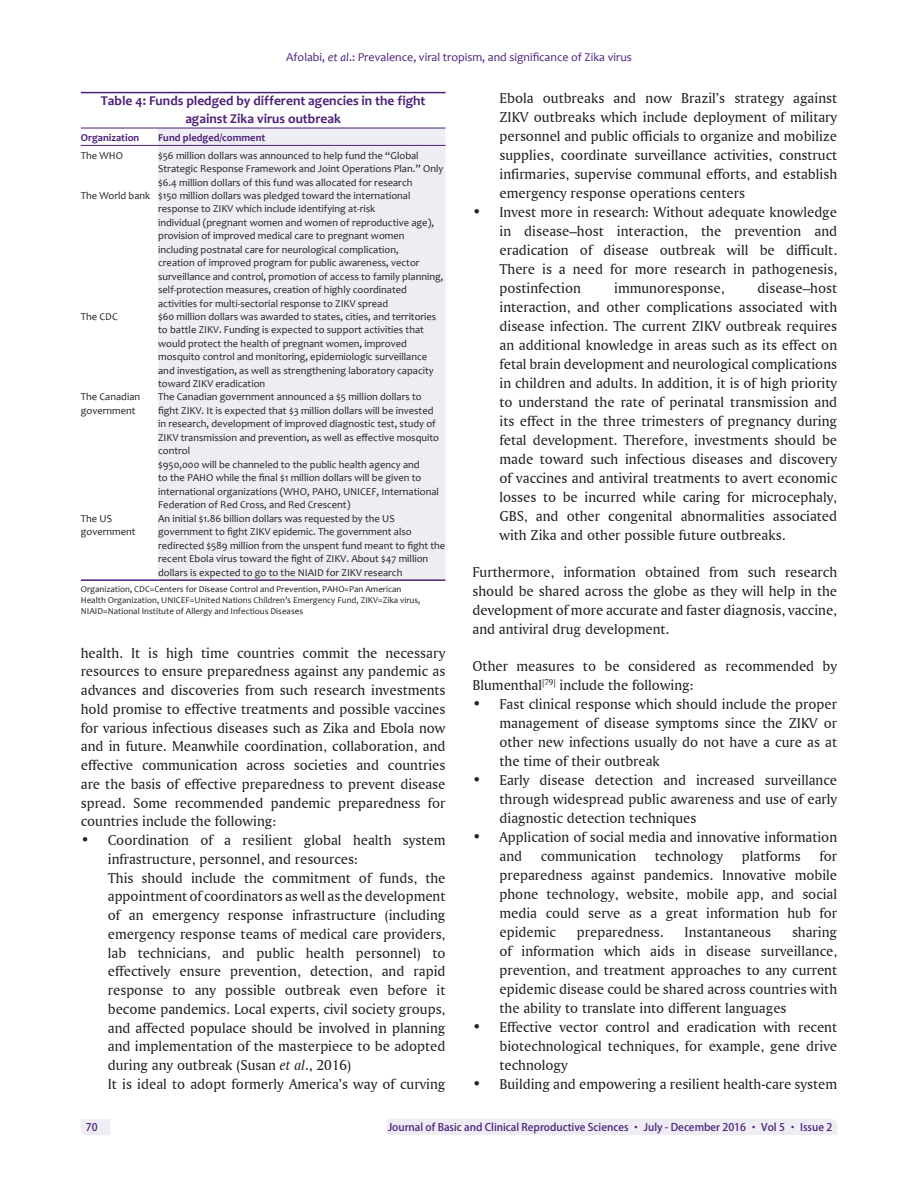
<style>
.page{position:relative;width:918px;height:1188px;background:#fff}
.page>*{position:absolute;margin:0;border:0;box-sizing:border-box;transform-origin:0 0}
.L{font:15px/19px "Amerigo BT Roman A";color:#231f20;text-align:justify}
.LL{font:15px/19px "Amerigo BT Roman A";color:#231f20;text-align:justify}
.TX{font:15px/18.8px "Amerigo BT Roman A";color:#231f20;text-align:justify}
.TT{font:700 13.5px/18px "Candara";color:#4c1f79;text-align:center}
.t1{font:12px "Candara";color:#4c1f79}
.TB{font:10.5px/13.5px "Candara";color:#231f20}
.TBL{font:10.5px/13.5px "Candara";color:#231f20}
.t2{font:10.5px "Adobe Heiti Std";color:#4c1f79}
.TCH{font:700 10.5px "Candara";color:#4c1f79}
.TFN{font:9px/11.2px "Candara";color:#231f20}
.s1{font-style:italic}
.s2{font-family:"Amerigo BT Italic A"}
</style>
<div class="page">
<div style="left:387px;top:1119px;width:450px;height:16px;background:#efedf4"></div>
<svg style="left:81px;top:1119px;width:29px;height:16px"></svg>
<div style="left:158px;top:129px;width:288px;height:450px;background:#efedf4"></div>
<hr style="left:81px;top:579px;width:77px;height:2px;background:#4c1f79">
<hr style="left:158px;top:579px;width:288px;height:2px;background:#4c1f79">
<hr style="left:81px;top:145px;width:77px;height:1px;background:#4c1f79">
<hr style="left:158px;top:145px;width:288px;height:1px;background:#4c1f79">
<hr style="left:81px;top:92px;width:77px;height:1px;background:#4c1f79">
<hr style="left:158px;top:92px;width:288px;height:1px;background:#4c1f79">
<hr style="left:81px;top:128px;width:77px;height:1px;background:#4c1f79">
<hr style="left:158px;top:128px;width:288px;height:1px;background:#4c1f79">
<p class="t1" style="left:286px;top:50px;width:347px">Afolabi, <span class="s1">et al</span>.: Prevalence, viral tropism, and significance of Zika virus</p>
<p class="TT" style="left:101px;top:92px;width:326px">Table 4: Funds pledged by different agencies in the fight against Zika virus outbreak</p>
<p class="TCH" style="left:81px;top:131px;width:60px">Organization</p>
<p class="TCH" style="left:158px;top:131px;width:109px">Fund pledged/comment</p>
<p class="TB" style="left:81px;top:148px;width:44px">The WHO</p>
<p class="TB" style="left:158px;top:148px;width:287px">$56 million dollars was announced to help fund the “Global<br>Strategic Response Framework and Joint Operations Plan.” Only $6.4 million dollars of this fund was allocated for research</p>
<p class="TB" style="left:81px;top:188px;width:71px">The World bank</p>
<p class="TB" style="left:158px;top:188px;width:287px">$150 million dollars was pledged toward the international response to ZIKV which include identifying at‑risk<br>individual (pregnant women and women of reproductive age), provision of improved medical care to pregnant women including postnatal care for neurological complication,<br>creation of improved program for public awareness, vector surveillance and control, promotion of access to family planning, self‑protection measures, creation of highly coordinated activities for multi‑sectorial response to ZIKV spread</p>
<p class="TB" style="left:81px;top:310px;width:39px">The CDC</p>
<p class="TB" style="left:158px;top:310px;width:280px">$60 million dollars was awarded to states, cities, and territories to battle ZIKV. Funding is expected to support activities that would protect the health of pregnant women, improved mosquito control and monitoring, epidemiologic surveillance and investigation, as well as strengthening laboratory capacity toward ZIKV eradication</p>
<p class="TB" style="left:81px;top:390px;width:61px">The Canadian government</p>
<p class="TB" style="left:158px;top:390px;width:282px">The Canadian government announced a $5 million dollars to fight ZIKV. It is expected that $3 million dollars will be invested in research, development of improved diagnostic test, study of ZIKV transmission and prevention, as well as effective mosquito control</p>
<p class="TB" style="left:158px;top:458px;width:282px">$950,000 will be channeled to the public health agency and<br>to the PAHO while the final $1 million dollars will be given to international organizations (WHO, PAHO, UNICEF, International Federation of Red Cross, and Red Crescent)</p>
<p class="TBL" style="left:81px;top:511px;width:56px">The US government</p>
<p class="TBL" style="left:158px;top:511px;width:289px">An initial $1.86 billion dollars was requested by the US government to fight ZIKV epidemic. The government also redirected $589 million from the unspent fund meant to fight the recent Ebola virus toward the fight of ZIKV. About $47 million dollars is expected to go to the NIAID for ZIKV research</p>
<p class="TFN" style="left:81px;top:583px;width:341px">Organization, CDC=Centers for Disease Control and Prevention, PAHO=Pan American<br>Health Organization, UNICEF=United Nations Children’s Emergency Fund, ZIKV=Zika virus,<br>NIAID=National Institute of Allergy and Infectious Diseases</p>
<p class="TX" style="left:81px;top:643px;width:366px">health. It is high time countries commit the necessary resources to ensure preparedness against any pandemic as advances and discoveries from such research investments hold promise to effective treatments and possible vaccines for various infectious diseases such as Zika and Ebola now and in future. Meanwhile coordination, collaboration, and effective communication across societies and countries are the basis of effective preparedness to prevent disease spread. Some recommended pandemic preparedness for countries include the following:</p>
<p class="L" style="left:108px;top:830px;width:339px;text-indent:-27px">• Coordination of a resilient global health system infrastructure, personnel, and resources:</p>
<p class="L" style="left:108px;top:868px;width:339px">This should include the commitment of funds, the appointment of coordinators as well as the development of an emergency response infrastructure (including emergency response teams of medical care providers, lab technicians, and public health personnel) to effectively ensure prevention, detection, and rapid response to any possible outbreak even before it become pandemics. Local experts, civil society groups, and affected populace should be involved in planning and implementation of the masterpiece to be adopted during any outbreak (Susan <span class="s2">et al</span>., 2016)</p>
<p class="L" style="left:108px;top:1074px;width:339px">It is ideal to adopt formerly America’s way of curving</p>
<p class="L" style="left:500px;top:88px;width:339px">Ebola outbreaks and now Brazil’s strategy against ZIKV outbreaks which include deployment of military personnel and public officials to organize and mobilize supplies, coordinate surveillance activities, construct infirmaries, supervise communal efforts, and establish emergency response operations centers</p>
<p class="LL" style="left:500px;top:202px;width:339px;text-indent:-27px">• Invest more in research: Without adequate knowledge in disease–host interaction, the prevention and eradication of disease outbreak will be difficult.<br>There is a need for more research in pathogenesis, postinfection</p>
<p class="LL" style="left:500px;top:278px;width:339px;text-indent:258px">disease–host interaction, and other complications associated with disease infection. The current ZIKV outbreak requires an additional knowledge in areas such as its effect on fetal brain development and neurological complications in children and adults. In addition, it is of high priority to understand the rate of perinatal transmission and its effect in the three trimesters of pregnancy during fetal development. Therefore, investments should be made toward such infectious diseases and discovery of vaccines and antiviral treatments to avert economic losses to be incurred while caring for microcephaly, GBS, and other congenital abnormalities associated with Zika and other possible future outbreaks.</p>
<p class="TX" style="left:472px;top:562px;width:366px">Furthermore, information obtained from such research should be shared across the globe as they will help in the development of more accurate and faster diagnosis, vaccine, and antiviral drug development.</p>
<p class="TX" style="left:472px;top:656px;width:366px">Other measures to be considered as recommended by<br>Blumenthal<sup>[79]</sup> include the following:</p>
<p class="L" style="left:500px;top:694px;width:339px;text-indent:-27px">• Fast clinical response which should include the proper management of disease symptoms since the ZIKV or other new infections usually do not have a cure as at the time of their outbreak</p>
<p class="L" style="left:500px;top:770px;width:339px;text-indent:-27px">• Early disease detection and increased surveillance through widespread public awareness and use of early diagnostic detection techniques</p>
<p class="L" style="left:500px;top:827px;width:339px;text-indent:-27px">• Application of social media and innovative information and communication technology platforms for preparedness against pandemics. Innovative mobile phone technology, website, mobile app, and social media could serve as a great information hub for epidemic</p>
<p class="LL" style="left:614px;top:278px;width:112px">immunoresponse,</p>
<p class="L" style="left:577px;top:922px;width:88px">preparedness.</p>
<p class="L" style="left:685px;top:922px;width:88px">Instantaneous</p>
<p class="L" style="left:500px;top:922px;width:339px;text-indent:293px">sharing of information which aids in disease surveillance, prevention, and treatment approaches to any current epidemic disease could be shared across countries with the ability to translate into different languages</p>
<p class="L" style="left:500px;top:1017px;width:339px;text-indent:-27px">• Effective vector control and eradication with recent biotechnological techniques, for example, gene drive technology</p>
<p class="L" style="left:472px;top:1074px;width:366px">• Building and empowering a resilient health‑care system</p>
<p class="t2" style="left:86px;top:1120px;width:13px">70</p>
<p class="t2" style="left:388px;top:1120px;width:446px">Journal of Basic and Clinical Reproductive Sciences · July ‑ December 2016 · Vol 5 · Issue 2</p>
</div>
